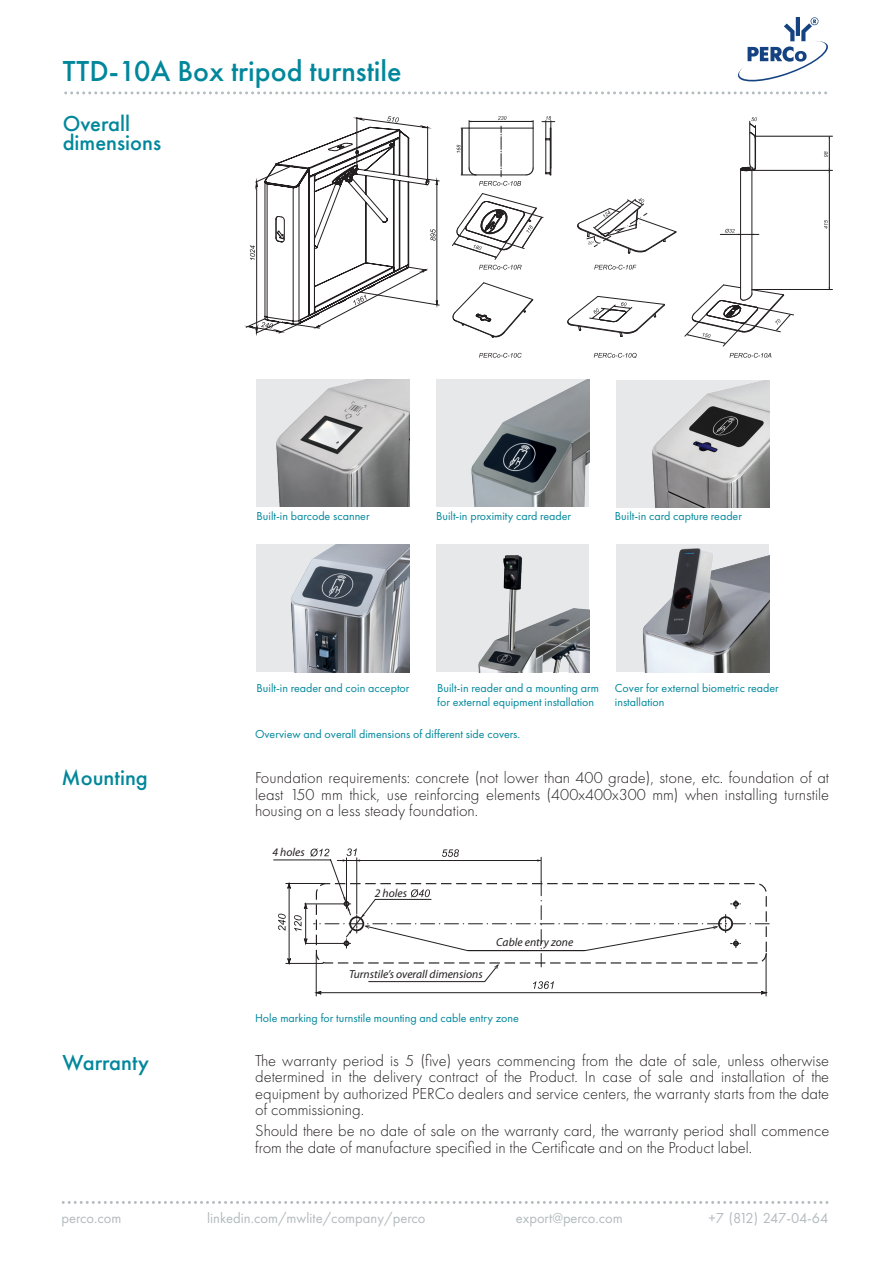
<style>
.page{position:relative;width:893px;height:1263px;background:#fff}
.page>*{position:absolute;margin:0;border:0;box-sizing:border-box;transform-origin:0 0}
.ТОЗ_Заголовок_раздел{font:500 30px "Futura New";color:#00879b}
.ТОЗ_заголовки_в_текс{font:500 22.5px/19.5px "Futura New";color:#00879b}
.Основной_текст_Futur{font:300 16.5px/16.5px "Futura New";color:#231f20;text-align:justify}
.t1{font:15px "Futura New";color:#b3bbbe}
.t2{font:15px "Futura New";letter-spacing:-.04em;color:#b3bbbe}
.ТОЗ_подпись_к_картин{font:12px/13.5px "Futura New";color:#00879b}
.t3{font:italic 11.55px "Myriad Pro";color:#231f20}
</style>
<div class="page">
<svg style="left:66px;top:91px;width:754px;height:3px"></svg>
<svg style="left:63px;top:1201px;width:758px;height:3px"></svg>
<svg style="left:738px;top:18px;width:90px;height:64px"></svg>
<svg style="left:246px;top:116px;width:193px;height:218px"></svg>
<hr style="left:752px;top:170px;width:1px;height:124px;background:#231f20">
<hr style="left:740px;top:169px;width:1px;height:129px;background:#231f20">
<hr style="left:749px;top:134px;width:1px;height:30px;background:#231f20">
<hr style="left:755px;top:138px;width:1px;height:30px;background:#231f20">
<svg style="left:740px;top:164px;width:16px;height:7px"></svg>
<hr style="left:750px;top:170px;width:82px;height:1px;background:#231f20">
<hr style="left:752px;top:289px;width:80px;height:1px;background:#231f20">
<hr style="left:829px;top:171px;width:1px;height:118px;background:#231f20">
<hr style="left:756px;top:136px;width:76px;height:1px;background:#231f20">
<hr style="left:829px;top:137px;width:1px;height:33px;background:#231f20">
<svg style="left:685px;top:284px;width:109px;height:62px"></svg>
<svg style="left:824px;top:151px;width:4px;height:6px"></svg>
<svg style="left:749px;top:117px;width:8px;height:21px"></svg>
<svg style="left:824px;top:220px;width:4px;height:9px"></svg>
<svg style="left:546px;top:138px;width:4px;height:3px"></svg>
<hr style="left:550px;top:128px;width:1px;height:40px;background:#231f20">
<svg style="left:545px;top:168px;width:7px;height:8px"></svg>
<hr style="left:545px;top:121px;width:1px;height:52px;background:#231f20">
<hr style="left:551px;top:121px;width:1px;height:47px;background:#231f20">
<svg style="left:453px;top:282px;width:80px;height:56px"></svg>
<svg style="left:577px;top:198px;width:100px;height:56px"></svg>
<svg style="left:568px;top:296px;width:97px;height:41px"></svg>
<svg style="left:542px;top:116px;width:13px;height:6px"></svg>
<svg style="left:720px;top:229px;width:39px;height:6px"></svg>
<svg style="left:457px;top:116px;width:77px;height:70px"></svg>
<svg style="left:452px;top:193px;width:91px;height:77px"></svg>
<svg style="left:594px;top:353px;width:43px;height:5px"></svg>
<svg style="left:594px;top:265px;width:42px;height:5px"></svg>
<svg style="left:729px;top:353px;width:42px;height:5px"></svg>
<svg style="left:479px;top:353px;width:43px;height:5px"></svg>
<hr style="left:316px;top:954px;width:1px;height:42px;background:#231f20">
<hr style="left:766px;top:954px;width:1px;height:42px;background:#231f20">
<svg style="left:273px;top:848px;width:496px;height:147px"></svg>
<hr style="left:305px;top:904px;width:1px;height:39px;background:#231f20">
<img style="left:436px;top:379px;width:153px;height:128px">
<img style="left:256px;top:379px;width:153px;height:128px">
<div style="left:616px;top:544px;width:153px;height:128px;background:#e7e8e9"></div>
<img style="left:643px;top:548px;width:126px;height:124px">
<img style="left:256px;top:544px;width:153px;height:128px">
<div style="left:616px;top:380px;width:153px;height:128px;background:#e7e8e9"></div>
<img style="left:652px;top:380px;width:117px;height:128px">
<img style="left:436px;top:544px;width:153px;height:128px">
<p class="ТОЗ_Заголовок_раздел" style="left:63px;top:53px;width:340px">TTD-10A Box tripod turnstile</p>
<p class="ТОЗ_заголовки_в_текс" style="left:63px;top:114px;width:100px">Overall dimensions</p>
<p class="ТОЗ_подпись_к_картин" style="left:257px;top:509px;width:114px">Built-in barcode scanner</p>
<p class="ТОЗ_подпись_к_картин" style="left:436px;top:509px;width:136px">Built-in proximity card reader</p>
<p class="ТОЗ_подпись_к_картин" style="left:615px;top:509px;width:129px">Built-in card capture reader</p>
<p class="ТОЗ_подпись_к_картин" style="left:257px;top:681px;width:154px">Built-in reader and coin acceptor</p>
<p class="ТОЗ_подпись_к_картин" style="left:437px;top:681px;width:163px">Built-in reader and a mounting arm for external equipment installation</p>
<p class="ТОЗ_подпись_к_картин" style="left:615px;top:681px;width:165px">Cover for external biometric reader installation</p>
<p class="ТОЗ_подпись_к_картин" style="left:255px;top:727px;width:267px">Overview and overall dimensions of different side covers.</p>
<p class="ТОЗ_заголовки_в_текс" style="left:62px;top:767px;width:88px">Mounting</p>
<p class="Основной_текст_Futur" style="left:255px;top:770px;width:576px">Foundation requirements: concrete (not lower than 400 grade), stone, etc. foundation of at least 150 mm thick, use reinforcing elements (400х400х300 mm) when installing turnstile housing on a less steady foundation.</p>
<p class="ТОЗ_заголовки_в_текс" style="left:62px;top:1053px;width:88px">Warranty</p>
<p class="t3" style="left:272px;top:845px;width:34px">4 holes</p>
<p class="t3" style="left:375px;top:886px;width:34px">2 holes</p>
<p class="t3" style="left:496px;top:934px;width:79px">Cable entry zone</p>
<p class="t3" style="left:349px;top:967px;width:135px">Turnstile’s overall dimensions</p>
<p class="ТОЗ_подпись_к_картин" style="left:255px;top:1011px;width:265px">Hole marking for turnstile mounting and cable entry zone</p>
<p class="Основной_текст_Futur" style="left:255px;top:1052px;width:575px">The warranty period is 5 (five) years commencing from the date of sale, unless otherwise determined in the delivery contract of the Product. In case of sale and installation of the equipment by authorized PERCo dealers and service centers, the warranty starts from the date of commissioning.</p>
<p class="Основной_текст_Futur" style="left:255px;top:1122px;width:576px">Should there be no date of sale on the warranty card, the warranty period shall commence from the date of manufacture specified in the Certificate and on the Product label.</p>
<p class="t1" style="left:62px;top:1209px;width:61px">perco.com</p>
<p class="t1" style="left:207px;top:1209px;width:220px">linkedin.com/mwlite/company/perco</p>
<p class="t1" style="left:516px;top:1209px;width:109px">export@perco.com</p>
<p class="t2" style="left:708px;top:1209px;width:121px">+7 (812) 247-04-64</p>
</div>
